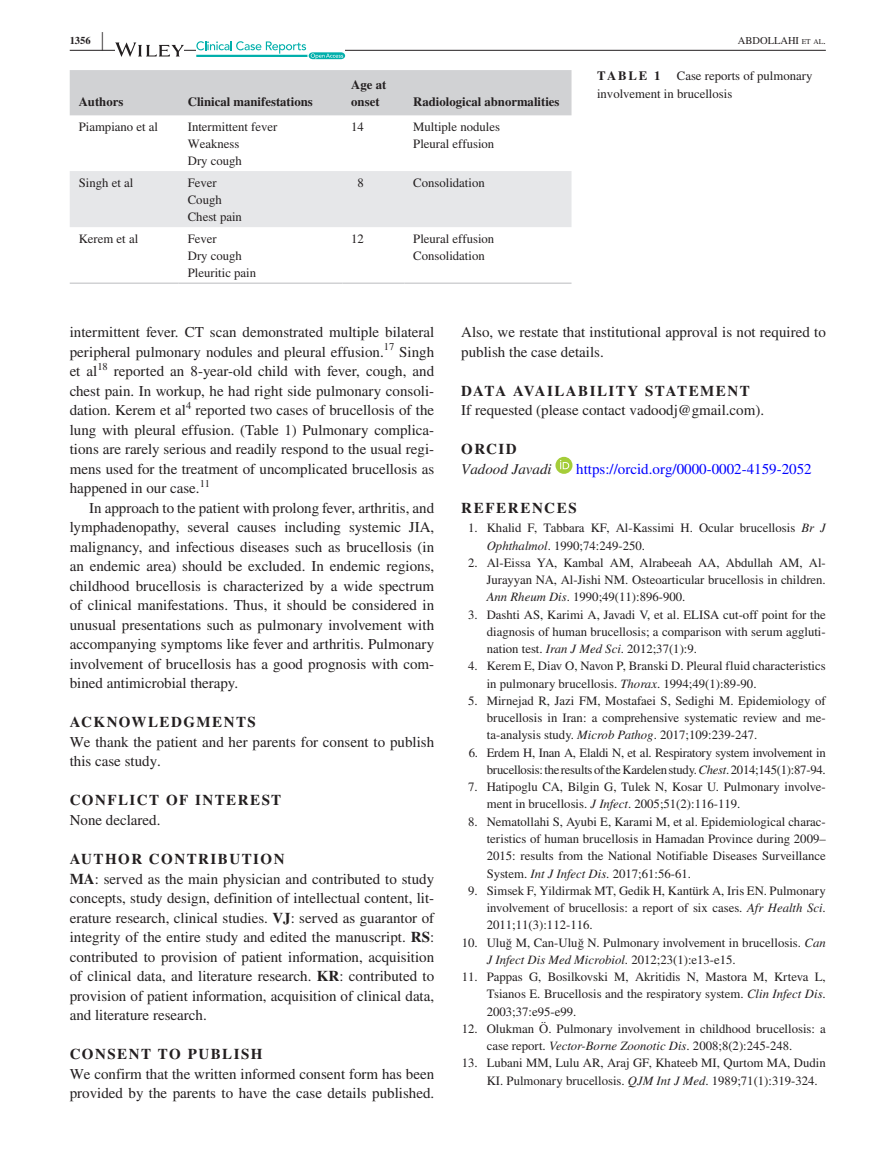
<style>
.page{position:relative;width:893px;height:1174px;background:#fff}
.page>*{position:absolute;margin:0;border:0;box-sizing:border-box;transform-origin:0 0}
.t1{font:700 25.95px "STIX";color:#231f20;scale:.36 1}
.t2{font:15px/19.5px "STIX";color:#231f20}
.t3{font:700 15px "STIX";letter-spacing:.1em;color:#231f20}
.t4{font:15px "STIX";color:#00f}
.t5{font:italic 15px "STIX";color:#231f20}
.t6{font:12.75px/17.2px "STIX";color:#231f20}
.t7{font:12.75px/17.2px "STIX";letter-spacing:-.02em;color:#231f20;text-align:right}
.t8{font:700 12.75px/17.2px "STIX";color:#231f20}
.t9{font:10.5px "STIX";color:#231f20}
.t10{font:10.5px "STIX";color:#231f20}
.t11{font:700 10.5px "STIX";color:#231f20}
.s1{font-size:7.35px}
.s2{font-weight:700}
.s3{font-style:italic}
</style>
<div class="page">
<hr style="left:70px;top:50px;width:756px;height:1px;background:#231f20">
<svg style="left:115px;top:42px;width:69px;height:15px"></svg>
<svg style="left:196px;top:41px;width:149px;height:18px"></svg>
<svg style="left:555px;top:457px;width:17px;height:17px"></svg>
<svg style="left:560px;top:460px;width:9px;height:9px"></svg>
<div style="left:70px;top:70px;width:501px;height:45px;background:#d1d2d4"></div>
<div style="left:70px;top:171px;width:501px;height:56px;background:#e6e7e9"></div>
<hr style="left:70px;top:282px;width:109px;height:2px;background:#d1d2d4">
<hr style="left:179px;top:282px;width:163px;height:2px;background:#d1d2d4">
<hr style="left:342px;top:282px;width:62px;height:2px;background:#d1d2d4">
<hr style="left:404px;top:282px;width:167px;height:2px;background:#d1d2d4">
<p class="t11" style="left:70px;top:34px;width:22px">1356</p>
<h1 class="t1" style="left:102px;top:26px;width:7px">|</h1>
<p class="t9" style="left:738px;top:33px;width:89px">ABDOLLAHI <span class="s1">et al</span> .</p>
<p class="t8" style="left:79px;top:93px;width:46px">Authors</p>
<p class="t8" style="left:188px;top:93px;width:127px">Clinical manifestations</p>
<p class="t8" style="left:351px;top:76px;width:37px">Age at onset</p>
<p class="t8" style="left:413px;top:93px;width:148px">Radiological abnormalities</p>
<p class="t6" style="left:79px;top:118px;width:81px">Piampiano et al</p>
<p class="t6" style="left:188px;top:118px;width:91px">Intermittent fever<br>Weakness<br>Dry cough</p>
<p class="t6" style="left:351px;top:118px;width:14px">14</p>
<p class="t6" style="left:413px;top:118px;width:88px">Multiple nodules<br>Pleural effusion</p>
<p class="t6" style="left:79px;top:175px;width:56px">Singh et al</p>
<p class="t6" style="left:188px;top:175px;width:56px">Fever<br>Cough<br>Chest pain</p>
<p class="t6" style="left:358px;top:175px;width:8px">8</p>
<p class="t6" style="left:413px;top:175px;width:73px">Consolidation</p>
<p class="t6" style="left:79px;top:231px;width:61px">Kerem et al</p>
<p class="t6" style="left:188px;top:231px;width:70px">Fever<br>Dry cough<br>Pleuritic pain</p>
<p class="t6" style="left:351px;top:231px;width:14px">12</p>
<p class="t6" style="left:413px;top:231px;width:83px">Pleural effusion<br>Consolidation</p>
<p class="t8" style="left:597px;top:67px;width:65px">TABLE 1</p>
<p class="t6" style="left:597px;top:67px;width:217px;line-height:18px;text-indent:80px">Case reports of pulmonary involvement in brucellosis</p>
<p class="t2" style="left:70px;top:323px;width:366px">intermittent fever. CT scan demonstrated multiple bilateral peripheral pulmonary nodules and pleural effusion.</p>
<p class="t10" style="left:384px;top:339px;width:12px">17</p>
<p class="t2" style="left:399px;top:343px;width:37px">Singh</p>
<p class="t2" style="left:70px;top:362px;width:29px">et al</p>
<p class="t10" style="left:97px;top:359px;width:12px">18</p>
<p class="t2" style="left:70px;top:362px;width:366px;text-align:justify;text-indent:44px">reported an 8-year-old child with fever, cough, and chest pain. In workup, he had right side pulmonary consoli&shy;dation. Kerem et al</p>
<p class="t10" style="left:186px;top:398px;width:7px">4</p>
<p class="t2" style="left:70px;top:401px;width:366px;text-align:justify;text-indent:126px">reported two cases of brucellosis of the lung with pleural effusion. (Table 1) Pulmonary complica&shy;tions are rarely serious and readily respond to the usual regi&shy;mens used for the treatment of uncomplicated brucellosis as happened in our case.</p>
<p class="t10" style="left:200px;top:476px;width:12px">11</p>
<p class="t2" style="left:70px;top:499px;width:366px;text-align:justify;text-indent:20px">In approach to the patient with prolong fever, arthritis, and lymphadenopathy, several causes including systemic JIA, malignancy, and infectious diseases such as brucellosis (in an endemic area) should be excluded. In endemic regions, childhood brucellosis is characterized by a wide spectrum of clinical manifestations. Thus, it should be considered in unusual presentations such as pulmonary involvement with accompanying symptoms like fever and arthritis. Pulmonary involvement of brucellosis has a good prognosis with com&shy;bined antimicrobial therapy.</p>
<p class="t3" style="left:70px;top:713px;width:188px">ACKNOWLEDGMENTS</p>
<p class="t2" style="left:70px;top:733px;width:366px">We thank the patient and her parents for consent to publish this case study.</p>
<p class="t3" style="left:70px;top:791px;width:213px">CONFLICT OF INTEREST</p>
<p class="t2" style="left:70px;top:811px;width:92px">None declared.</p>
<p class="t2" style="left:70px;top:850px;width:366px"><span class="s2">AUTHOR CONTRIBUTION<br>MA</span>: served as the main physician and contributed to study concepts, study design, definition of intellectual content, lit&shy;erature research, clinical studies. <span class="s2">VJ</span>: served as guarantor of integrity of the entire study and edited the manuscript. <span class="s2">RS</span>: contributed to provision of patient information, acquisition of clinical data, and literature research. <span class="s2">KR</span>: contributed to provision of patient information, acquisition of clinical data, and literature research.</p>
<p class="t3" style="left:70px;top:1045px;width:194px">CONSENT TO PUBLISH</p>
<p class="t2" style="left:70px;top:1064px;width:366px">We confirm that the written informed consent form has been provided by the parents to have the case details published.</p>
<p class="t2" style="left:461px;top:323px;width:366px">Also, we restate that institutional approval is not required to publish the case details.</p>
<p class="t3" style="left:461px;top:382px;width:290px">DATA AVAILABILITY STATEMENT</p>
<p class="t2" style="left:461px;top:401px;width:304px">If requested (please contact vadoodj@gmail.com).</p>
<p class="t3" style="left:461px;top:440px;width:57px">ORCID</p>
<p class="t5" style="left:461px;top:458px;width:92px">Vadood Javadi</p>
<p class="t4" style="left:576px;top:458px;width:237px">https://orcid.org/0000-0002-4159-2052</p>
<p class="t3" style="left:461px;top:499px;width:117px">REFERENCES</p>
<p class="t6" style="left:487px;top:520px;width:340px;text-indent:-19px">1. Khalid F, Tabbara KF, Al-Kassimi H. Ocular brucellosis <span class="s3">Br J<br>Ophthalmol</span>. 1990;74:249-250.</p>
<p class="t6" style="left:487px;top:555px;width:341px;text-align:justify;text-indent:-19px">2. Al-Eissa YA, Kambal AM, Alrabeeah AA, Abdullah AM, Al-Jurayyan NA, Al-Jishi NM. Osteoarticular brucellosis in children.<br><span class="s3">Ann Rheum Dis</span>. 1990;49(11):896-900.</p>
<p class="t6" style="left:487px;top:606px;width:341px;text-align:justify;text-indent:-19px">3. Dashti AS, Karimi A, Javadi V, et al. ELISA cut-off point for the diagnosis of human brucellosis; a comparison with serum aggluti&shy;nation test. <span class="s3">Iran J Med Sci</span>. 2012;37(1):9.</p>
<p class="t6" style="left:487px;top:658px;width:341px;text-indent:-19px">4. Kerem E, Diav O, Navon P, Branski D. Pleural fluid characteristics in pulmonary brucellosis. <span class="s3">Thorax</span>. 1994;49(1):89-90.</p>
<p class="t6" style="left:487px;top:693px;width:341px;text-align:justify;text-indent:-19px">5. Mirnejad R, Jazi FM, Mostafaei S, Sedighi M. Epidemiology of brucellosis in Iran: a comprehensive systematic review and me&shy;ta-analysis study. <span class="s3">Microb Pathog</span>. 2017;109:239-247.</p>
<p class="t7" style="left:469px;top:744px;width:358px">6. Erdem H, Inan A, Elaldi N, et al. Respiratory system involvement in brucellosis: the results of the Kardelen study. <span class="s3">Chest</span>. 2014;145(1):87-94.</p>
<p class="t6" style="left:487px;top:779px;width:341px;text-indent:-19px">7. Hatipoglu CA, Bilgin G, Tulek N, Kosar U. Pulmonary involve&shy;ment in brucellosis. <span class="s3">J Infect</span>. 2005;51(2):116-119.</p>
<p class="t6" style="left:487px;top:813px;width:341px;text-align:justify;text-indent:-19px">8. Nematollahi S, Ayubi E, Karami M, et al. Epidemiological charac&shy;teristics of human brucellosis in Hamadan Province during 2009– 2015: results from the National Notifiable Diseases Surveillance System. <span class="s3">Int J Infect Dis</span>. 2017;61:56-61.</p>
<p class="t6" style="left:487px;top:882px;width:341px;text-align:justify;text-indent:-19px">9. Simsek F, Yildirmak MT, Gedik H, Kantürk A, Iris EN. Pulmonary involvement of brucellosis: a report of six cases. <span class="s3">Afr Health Sci</span>.<br>2011;11(3):112-116.</p>
<p class="t6" style="left:487px;top:934px;width:340px;text-indent:-25px">10. Uluğ M, Can-Uluğ N. Pulmonary involvement in brucellosis. <span class="s3">Can<br>J Infect Dis Med Microbiol</span>. 2012;23(1):e13-e15.</p>
<p class="t6" style="left:487px;top:969px;width:341px;text-align:justify;text-indent:-25px">11. Pappas G, Bosilkovski M, Akritidis N, Mastora M, Krteva L, Tsianos E. Brucellosis and the respiratory system. <span class="s3">Clin Infect Dis</span>.<br>2003;37:e95-e99.</p>
<p class="t6" style="left:487px;top:1020px;width:340px;text-indent:-25px">12. Olukman Ö. Pulmonary involvement in childhood brucellosis: a case report. <span class="s3">Vector-Borne Zoonotic Dis</span>. 2008;8(2):245-248.</p>
<p class="t6" style="left:487px;top:1055px;width:340px;text-indent:-25px">13. Lubani MM, Lulu AR, Araj GF, Khateeb MI, Qurtom MA, Dudin<br>KI. Pulmonary brucellosis. <span class="s3">QJM Int J Med</span>. 1989;71(1):319-324.</p>
</div>
